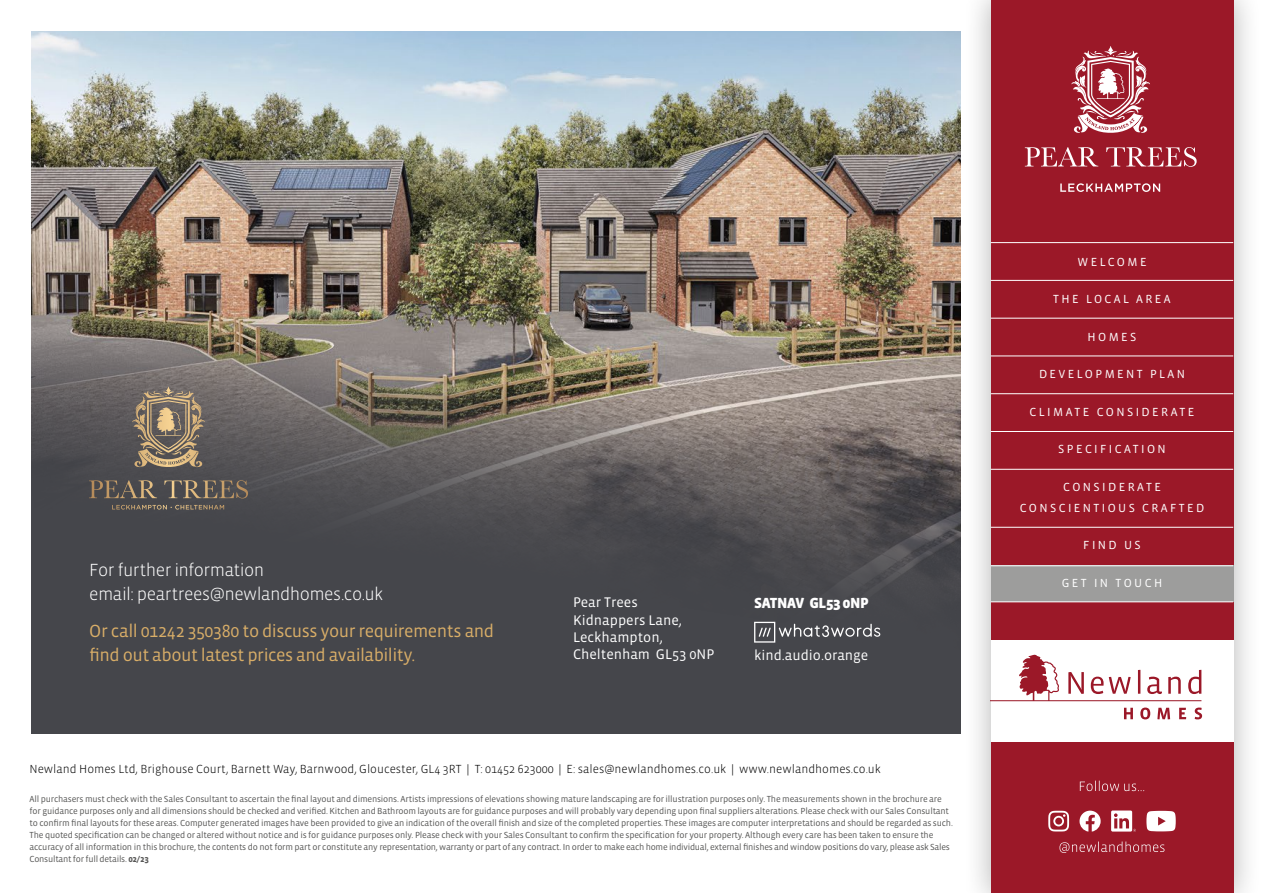
<style>
.page{position:relative;width:1263px;height:893px;background:#fff}
.page>*{position:absolute;margin:0;border:0;box-sizing:border-box;transform-origin:0 0}
.t1{font:18px/24px "Vista Sans";letter-spacing:-.025em;color:#d9ae68}
.t2{font:300 18px/24px "Vista Sans";letter-spacing:-.03em;color:#fff}
.t3{font:900 15px "Vista Sans";letter-spacing:-.025em;color:#fff}
.t4{font:14.25px/17.4px "Vista Sans";color:#fff}
.t5{font:300 12px "Vista Sans";color:#000}
.t6{font:12px/21px "Vista Sans";letter-spacing:.2em;color:#fff;text-align:center}
.t7{font:9px/12px "Vista Sans";letter-spacing:-.02em;color:#575756}
.s1{font-weight:700}
</style>
<div class="page">
<img style="left:31px;top:31px;width:930px;height:268px">
<img style="left:31px;top:299px;width:930px;height:210px">
<div style="left:31px;top:509px;width:930px;height:225px;background:#45464b"></div>
<div style="left:962px;top:0;width:300px;height:893px;background:#000;opacity:.3"></div>
<div style="left:991px;top:0;width:242px;height:893px;background:#9b1828"></div>
<div style="left:991px;top:566px;width:242px;height:36px;background:#9d9d9c"></div>
<hr style="left:991px;top:280px;width:242px;height:1px;background:#fff">
<hr style="left:991px;top:242px;width:242px;height:1px;background:#fff">
<hr style="left:991px;top:318px;width:242px;height:1px;background:#fff">
<hr style="left:991px;top:602px;width:242px;height:1px;background:#fff">
<hr style="left:991px;top:565px;width:242px;height:1px;background:#fff">
<hr style="left:991px;top:527px;width:242px;height:1px;background:#fff">
<hr style="left:991px;top:469px;width:242px;height:1px;background:#fff">
<hr style="left:991px;top:431px;width:242px;height:1px;background:#fff">
<hr style="left:991px;top:393px;width:242px;height:1px;background:#fff">
<hr style="left:991px;top:356px;width:242px;height:1px;background:#fff">
<div style="left:991px;top:640px;width:242px;height:101px;background:#fff"></div>
<svg style="left:1124px;top:708px;width:9px;height:11px"></svg>
<svg style="left:1140px;top:708px;width:10px;height:11px"></svg>
<svg style="left:1157px;top:708px;width:13px;height:11px"></svg>
<svg style="left:1179px;top:708px;width:7px;height:11px"></svg>
<svg style="left:1195px;top:708px;width:7px;height:11px"></svg>
<svg style="left:991px;top:655px;width:210px;height:46px"></svg>
<svg style="left:1080px;top:781px;width:64px;height:10px"></svg>
<svg style="left:1059px;top:841px;width:105px;height:12px"></svg>
<svg style="left:1146px;top:811px;width:30px;height:20px"></svg>
<svg style="left:1079px;top:811px;width:22px;height:21px"></svg>
<svg style="left:1111px;top:810px;width:25px;height:22px"></svg>
<svg style="left:1048px;top:811px;width:21px;height:20px"></svg>
<svg style="left:754px;top:622px;width:126px;height:21px"></svg>
<svg style="left:1025px;top:46px;width:172px;height:146px"></svg>
<svg style="left:143px;top:387px;width:59px;height:23px"></svg>
<h1 class="t2" style="left:89px;top:558px;width:295px">For further information<br>email: peartrees@newlandhomes.co.uk</h1>
<h1 class="t1" style="left:89px;top:619px;width:406px">Or call 01242 350380 to discuss your requirements and find out about latest prices and availability.</h1>
<h3 class="t4" style="left:573px;top:594px;width:143px">Pear Trees<br>Kidnappers Lane,<br>Leckhampton,<br>Cheltenham GL53 0NP</h3>
<h2 class="t3" style="left:754px;top:595px;width:116px">SATNAV GL53 0NP</h2>
<h3 class="t4" style="left:754px;top:646px;width:116px">kind.audio.orange</h3>
<h3 class="t5" style="left:30px;top:763px;width:853px">Newland Homes Ltd, Brighouse Court, Barnett Way, Barnwood, Gloucester, GL4 3RT | T: 01452 623000 | E: sales@newlandhomes.co.uk | www.newlandhomes.co.uk</h3>
<p class="t7" style="left:30px;top:794px;width:925px">All purchasers must check with the Sales Consultant to ascertain the final layout and dimensions. Artists impressions of elevations showing mature landscaping are for illustration purposes only. The measurements shown in the brochure are for guidance purposes only and all dimensions should be checked and verified. Kitchen and Bathroom layouts are for guidance purposes and will probably vary depending upon final suppliers alterations. Please check with our Sales Consultant to confirm final layouts for these areas. Computer generated images have been provided to give an indication of the overall finish and size of the completed properties. These images are computer interpretations and should be regarded as such.<br>The quoted specification can be changed or altered without notice and is for guidance purposes only. Please check with your Sales Consultant to confirm the specification for your property. Although every care has been taken to ensure the accuracy of all information in this brochure, the contents do not form part or constitute any representation, warranty or part of any contract. In order to make each home individual, external finishes and window positions do vary, please ask Sales Consultant for full details. <span class="s1">02/23</span></p>
<h3 class="t6" style="left:1077px;top:251px;width:71px">WELCOME</h3>
<h3 class="t6" style="left:1053px;top:289px;width:119px">THE LOCAL AREA</h3>
<h3 class="t6" style="left:1087px;top:326px;width:50px">HOMES</h3>
<h3 class="t6" style="left:1039px;top:364px;width:148px">DEVELOPMENT PLAN</h3>
<h3 class="t6" style="left:1030px;top:401px;width:166px">CLIMATE CONSIDERATE</h3>
<h3 class="t6" style="left:1058px;top:439px;width:109px">SPECIFICATION</h3>
<h3 class="t6" style="left:1020px;top:476px;width:186px">CONSIDERATE<br>CONSCIENTIOUS CRAFTED</h3>
<h3 class="t6" style="left:1083px;top:535px;width:59px">FIND US</h3>
<h3 class="t6" style="left:1062px;top:572px;width:102px">GET IN TOUCH</h3>
</div>
